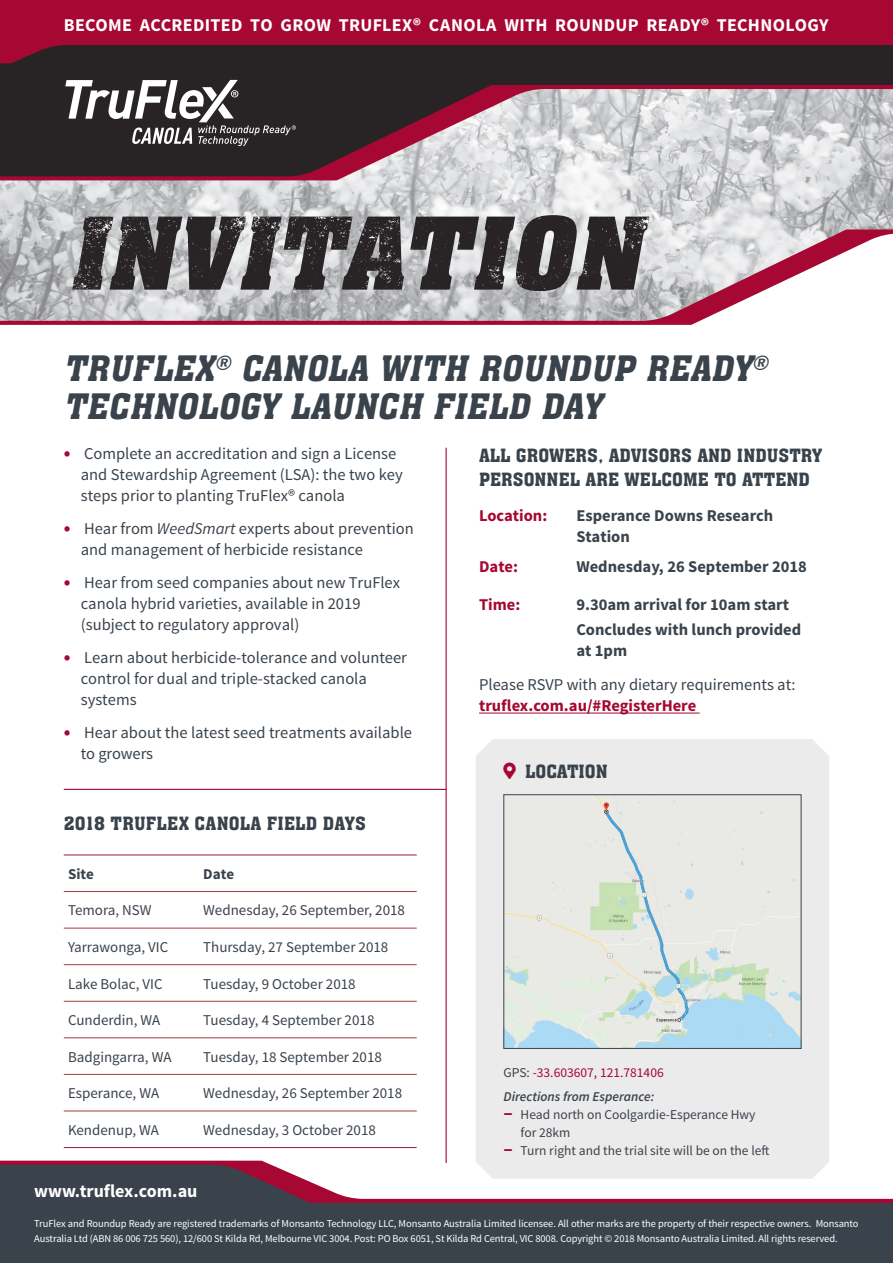
<style>
.page{position:relative;width:893px;height:1263px;background:#fff}
.page>*{position:absolute;margin:0;border:0;box-sizing:border-box;transform-origin:0 0}
.t1{font:italic 34.5px/37.5px "Aachen BT";color:#3a434c}
.t2{font:18px/24px "Aachen BT";color:#3a434c}
.t3{font:700 18px "Source Sans Pro";letter-spacing:.015em;color:#fff}
.t4{font:16.5px/21px "Source Sans Pro";color:#3a434c}
.t5{font:700 16.5px/21px "Source Sans Pro";color:#3a434c}
.t6{font:700 16.5px "Source Sans Pro";color:#a60733}
.t7{font:15px "Source Sans Pro";color:#3a434c}
.t8{font:700 15px "Source Sans Pro";color:#3a434c}
.t9{font:13.5px/18px "Source Sans Pro";color:#3a434c}
.t10{font:italic 600 13.5px/24.5px "Source Sans Pro";color:#3a434c}
.t11{font:10.5px/15.6px "Source Sans Pro";letter-spacing:-.01em;color:#fff}
.s1{font-weight:700;font-size:19.5px;color:#a60733}
.s2{font-style:italic}
.s3{font-weight:400;font-style:normal}
.s4{font-weight:400;font-style:normal;color:#a60733}
</style>
<div class="page">
<img style="left:0;top:180px;width:893px;height:49px">
<div style="left:0;top:63px;width:893px;height:22px;background:#282426"></div>
<svg style="left:0;top:0;width:893px;height:63px;background:#830e2f"></svg>
<svg style="left:0;top:85px;width:893px;height:95px;background:#9a8a90"></svg>
<svg style="left:0;top:229px;width:893px;height:96px"></svg>
<div style="left:0;top:1203px;width:893px;height:60px;background:#3a434c"></div>
<svg style="left:0;top:1161px;width:893px;height:42px"></svg>
<hr style="left:446px;top:448px;width:1px;height:715px;background:#a60733">
<hr style="left:64px;top:789px;width:382px;height:1px;background:#a60733">
<svg style="left:65px;top:80px;width:231px;height:66px"></svg>
<hr style="left:479px;top:713px;width:221px;height:1px;background:#a60733">
<img style="left:72px;top:215px;width:577px;height:76px">
<svg style="left:476px;top:739px;width:353px;height:440px;background:#e5e5e5"></svg>
<img style="left:506px;top:796px;width:293px;height:250px">
<hr style="left:64px;top:855px;width:135px;height:1px;background:#981a2f">
<hr style="left:199px;top:855px;width:218px;height:1px;background:#981a2f">
<hr style="left:64px;top:1147px;width:135px;height:1px;background:#981a2f">
<hr style="left:199px;top:1147px;width:218px;height:1px;background:#981a2f">
<hr style="left:64px;top:891px;width:135px;height:1px;background:#a33c42">
<hr style="left:199px;top:891px;width:218px;height:1px;background:#a33c42">
<hr style="left:64px;top:928px;width:135px;height:1px;background:#a33c42">
<hr style="left:199px;top:928px;width:218px;height:1px;background:#a33c42">
<hr style="left:64px;top:964px;width:135px;height:1px;background:#a33c42">
<hr style="left:199px;top:964px;width:218px;height:1px;background:#a33c42">
<hr style="left:64px;top:1001px;width:135px;height:1px;background:#a33c42">
<hr style="left:199px;top:1001px;width:218px;height:1px;background:#a33c42">
<hr style="left:64px;top:1037px;width:135px;height:1px;background:#a33c42">
<hr style="left:199px;top:1037px;width:218px;height:1px;background:#a33c42">
<hr style="left:64px;top:1074px;width:135px;height:1px;background:#a33c42">
<hr style="left:199px;top:1074px;width:218px;height:1px;background:#a33c42">
<hr style="left:64px;top:1111px;width:135px;height:1px;background:#a33c42">
<hr style="left:199px;top:1111px;width:218px;height:1px;background:#a33c42">
<svg style="left:504px;top:763px;width:12px;height:16px"></svg>
<p class="t3" style="left:64px;top:14px;width:766px">BECOME ACCREDITED TO GROW TRUFLEX® CANOLA WITH ROUNDUP READY® TECHNOLOGY</p>
<h1 class="t1" style="left:64px;top:349px;width:711px">TRUFLEX<sup>®</sup> CANOLA WITH ROUNDUP READY<sup>®<br></sup>TECHNOLOGY LAUNCH FIELD DAY</h1>
<p class="t4" style="left:81px;top:444px;width:323px;text-indent:-17px"><span class="s1">•</span> Complete an accreditation and sign a License and Stewardship Agreement (LSA): the two key steps prior to planting TruFlex® canola</p>
<p class="t4" style="left:81px;top:519px;width:334px;line-height:20.5px;text-indent:-17px"><span class="s1">•</span> Hear from <span class="s2">WeedSmart</span> experts about prevention and management of herbicide resistance</p>
<p class="t4" style="left:81px;top:572px;width:321px;text-indent:-17px"><span class="s1">•</span> Hear from seed companies about new TruFlex canola hybrid varieties, available in 2019 (subject to regulatory approval)</p>
<p class="t4" style="left:81px;top:647px;width:328px;text-indent:-17px"><span class="s1">•</span> Learn about herbicide-tolerance and volunteer control for dual and triple-stacked canola systems</p>
<p class="t4" style="left:81px;top:722px;width:333px;text-indent:-17px"><span class="s1">•</span> Hear about the latest seed treatments available to growers</p>
<p class="t2" style="left:64px;top:812px;width:304px">2018 TRUFLEX CANOLA FIELD DAYS</p>
<p class="t8" style="left:68px;top:864px;width:27px">Site</p>
<p class="t8" style="left:203px;top:864px;width:32px">Date</p>
<p class="t7" style="left:68px;top:901px;width:85px">Temora, NSW</p>
<p class="t7" style="left:203px;top:901px;width:203px">Wednesday, 26 September, 2018</p>
<p class="t7" style="left:68px;top:938px;width:102px">Yarrawonga, VIC</p>
<p class="t7" style="left:203px;top:938px;width:187px">Thursday, 27 September 2018</p>
<p class="t7" style="left:68px;top:974px;width:96px">Lake Bolac, VIC</p>
<p class="t7" style="left:203px;top:974px;width:154px">Tuesday, 9 October 2018</p>
<p class="t7" style="left:68px;top:1011px;width:94px">Cunderdin, WA</p>
<p class="t7" style="left:203px;top:1011px;width:173px">Tuesday, 4 September 2018</p>
<p class="t7" style="left:68px;top:1047px;width:105px">Badgingarra, WA</p>
<p class="t7" style="left:203px;top:1047px;width:180px">Tuesday, 18 September 2018</p>
<p class="t7" style="left:68px;top:1084px;width:93px">Esperance, WA</p>
<p class="t7" style="left:203px;top:1084px;width:200px">Wednesday, 26 September 2018</p>
<p class="t7" style="left:68px;top:1120px;width:93px">Kendenup, WA</p>
<p class="t7" style="left:203px;top:1120px;width:174px">Wednesday, 3 October 2018</p>
<p class="t3" style="left:34px;top:1179px;width:165px">www.truflex.com.au</p>
<p class="t2" style="left:479px;top:443px;width:344px">ALL GROWERS, ADVISORS AND INDUSTRY<br>PERSONNEL ARE WELCOME TO ATTEND</p>
<p class="t6" style="left:479px;top:505px;width:70px">Location:</p>
<p class="t5" style="left:576px;top:506px;width:198px">Esperance Downs Research<br>Station</p>
<p class="t6" style="left:479px;top:556px;width:40px">Date:</p>
<p class="t5" style="left:576px;top:556px;width:232px">Wednesday, 26 September 2018</p>
<p class="t6" style="left:479px;top:594px;width:43px">Time:</p>
<p class="t5" style="left:576px;top:593px;width:226px;line-height:25.2px">9.30am arrival for 10am start<br>Concludes with lunch provided</p>
<p class="t5" style="left:576px;top:641px;width:52px">at 1pm</p>
<p class="t4" style="left:479px;top:675px;width:318px">Please RSVP with any dietary requirements at:</p>
<p class="t6" style="left:479px;top:695px;width:219px">truflex.com.au/#RegisterHere</p>
<p class="t2" style="left:525px;top:759px;width:84px">LOCATION</p>
<p class="t10" style="left:504px;top:1060px;width:162px"><span class="s3">GPS:</span> <span class="s4">-33.603607, 121.781406<br></span>Directions from Esperance:</p>
<p class="t9" style="left:521px;top:1106px;width:236px;text-indent:-17px"><span class="s1">–</span> Head north on Coolgardie-Esperance Hwy for 28km</p>
<p class="t9" style="left:504px;top:1142px;width:267px"><span class="s1">–</span> Turn right and the trial site will be on the left</p>
<p class="t11" style="left:34px;top:1215px;width:826px">TruFlex and Roundup Ready are registered trademarks of Monsanto Technology LLC, Monsanto Australia Limited licensee. All other marks are the property of their respective owners. Monsanto<br>Australia Ltd (ABN 86 006 725 560), 12/600 St Kilda Rd, Melbourne VIC 3004. Post: PO Box 6051, St Kilda Rd Central, VIC 8008. Copyright © 2018 Monsanto Australia Limited. All rights reserved.</p>
</div>
